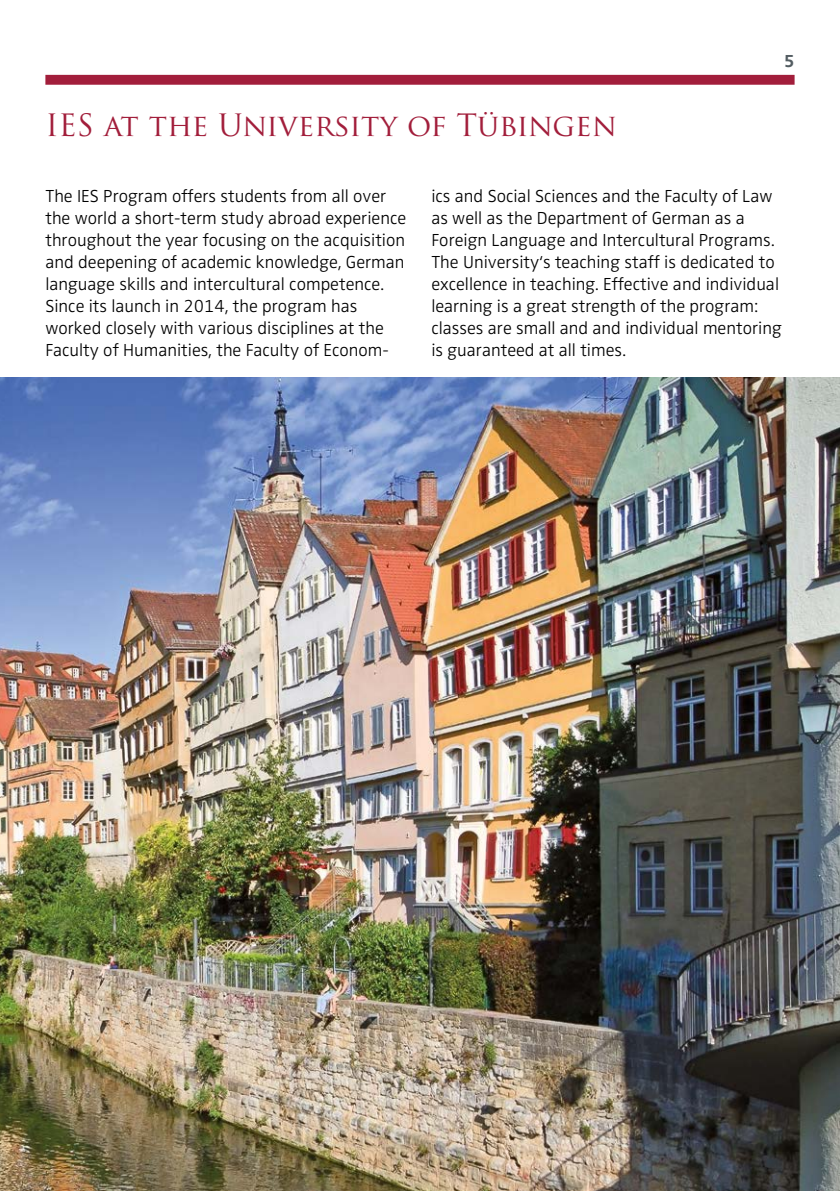
<style>
.page{position:relative;width:840px;height:1191px;background:#fff}
.page>*{position:absolute;margin:0;border:0;box-sizing:border-box;transform-origin:0 0}
.t1{font:30px "Trajan Pro";color:#a21e3b}
.t2{font:300 18px/22px "Zwo OT";color:#000}
.t3{font:700 18px "Zwo OT";color:#535d62}
</style>
<div class="page">
<div style="left:45px;top:75px;width:749px;height:10px;background:#a21e3b"></div>
<img style="left:0;top:378px;width:839px;height:813px">
<h1 class="t1" style="left:45px;top:106px;width:572px">IES at the University of Tübingen</h1>
<p class="t3" style="left:783px;top:50px;width:12px">5</p>
<p class="t2" style="left:45px;top:186px;width:362px">The IES Program offers students from all over the world a short-term study abroad experience throughout the year focusing on the acquisition and deepening of academic knowledge, German language skills and intercultural competence.<br>Since its launch in 2014, the program has worked closely with various disciplines at the Faculty of Humanities, the Faculty of Econom-</p>
<p class="t2" style="left:431px;top:186px;width:352px">ics and Social Sciences and the Faculty of Law as well as the Department of German as a Foreign Language and Intercultural Programs.<br>The University‘s teaching staff is dedicated to excellence in teaching. Effective and individual learning is a great strength of the program: classes are small and and individual mentoring is guaranteed at all times.</p>
</div>
